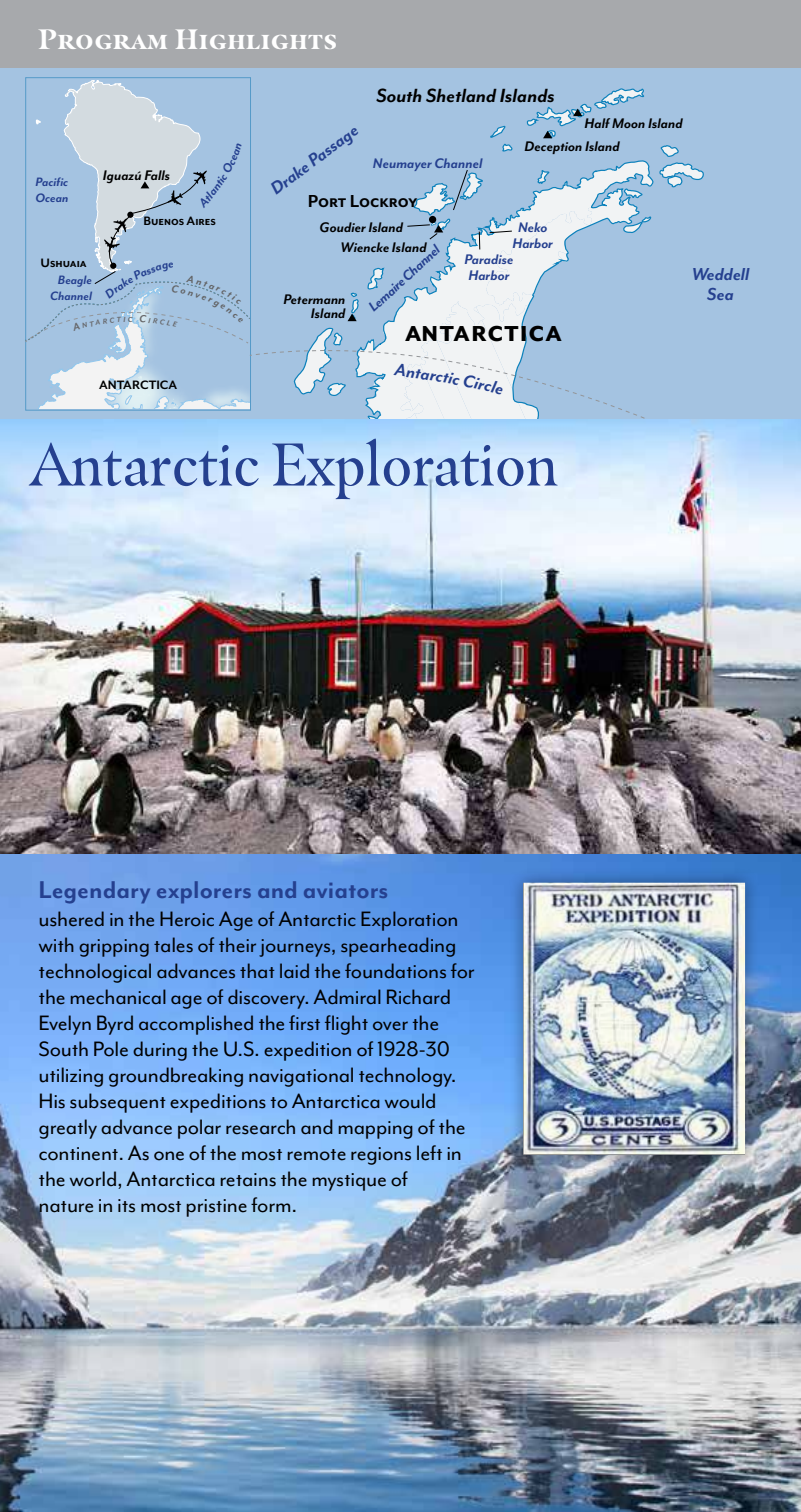
<style>
.page{position:relative;width:801px;height:1512px;background:#fff}
.page>*{position:absolute;margin:0;border:0;box-sizing:border-box;transform-origin:0 0}
.t1{font:60px "Masqualero";letter-spacing:-.01em;color:#25408f}
.t2{font:700 28px "Mr Eaves Mod OT";color:#25408f}
.t3{font:700 28px "Masqualero";letter-spacing:.025em;color:#fff}
.t4{font:800 25px "Mr Eaves Mod OT";letter-spacing:.06em;color:#000}
.t5{font:24px/26px "Mr Eaves Mod OT";letter-spacing:-.01em;color:#000}
.t6{font:italic 700 22px "Mr Eaves Mod OT";color:#000}
.t7{font:italic 700 20px/20px "Mr Eaves Mod OT";color:#25408f;text-align:center}
.t8{font:700 20px "Mr Eaves Mod OT";color:#000}
.t9{font:italic 700 16px/14px "Mr Eaves Mod OT";color:#000;text-align:right}
.t10{font:italic 700 16px "Mr Eaves Mod OT";color:#25408f}
.t11{font:700 14px "Mr Eaves Mod OT";color:#000}
.t12{font:italic 700 14px/16px "Mr Eaves Mod OT";color:#25408f}
.t13{font:italic 700 8.4px "Mr Eaves Mod OT";color:#67686b}
</style>
<div class="page">
<img style="left:0;top:854px;width:801px;height:658px">
<div style="left:509px;top:868px;width:251px;height:301px;background:#000;opacity:.39"></div>
<img style="left:524px;top:883px;width:221px;height:271px">
<div style="left:0;top:62px;width:801px;height:358px;background:#a4c3e1"></div>
<div style="left:0;top:0;width:801px;height:67px;background:#a7a9ac"></div>
<img style="left:0;top:419px;width:801px;height:435px">
<svg style="left:25px;top:80px;width:744px;height:401px"></svg>
<p class="t3" style="left:38px;top:22px;width:300px">Program Highlights</p>
<p class="t12" style="left:35px;top:173px;width:35px">Pacific<br>Ocean</p>
<p class="t9" style="left:103px;top:168px;width:69px">Iguazú Falls</p>
<p class="t11" style="left:143px;top:213px;width:74px">Buenos Aires</p>
<p class="t11" style="left:41px;top:255px;width:48px">Ushuaia</p>
<p class="t12" style="left:50px;top:272px;width:44px;text-align:center">Beagle<br>Channel</p>
<p class="t13" style="left:128px;top:315px;width:6px">c</p>
<p class="t6" style="left:376px;top:83px;width:180px">South Shetland Islands</p>
<p class="t7" style="left:266px;top:183px;width:106px;rotate:-37deg">Drake Passage</p>
<p class="t10" style="left:373px;top:154px;width:111px">Neumayer Channel</p>
<p class="t8" style="left:308px;top:190px;width:111px">Port Lockroy</p>
<p class="t9" style="left:585px;top:116px;width:100px">Half Moon Island</p>
<p class="t9" style="left:525px;top:140px;width:97px">Deception Island</p>
<p class="t9" style="left:320px;top:220px;width:85px">Goudier Island</p>
<p class="t9" style="left:341px;top:240px;width:88px">Wiencke Island</p>
<p class="t10" style="left:365px;top:302px;width:93px;rotate:-42deg">Lemaire Channel</p>
<p class="t9" style="left:283px;top:293px;width:64px">Petermann<br>Island</p>
<p class="t10" style="left:518px;top:219px;width:31px">Neko</p>
<p class="t10" style="left:513px;top:235px;width:42px">Harbor</p>
<p class="t10" style="left:464px;top:251px;width:51px">Paradise</p>
<p class="t10" style="left:468px;top:267px;width:43px">Harbor</p>
<p class="t4" style="left:405px;top:319px;width:158px">ANTARCTICA</p>
<p class="t7" style="left:692px;top:264px;width:59px">Weddell<br>Sea</p>
<p class="t11" style="left:99px;top:377px;width:80px">ANTARCTICA</p>
<h1 class="t1" style="left:30px;top:429px;width:530px">Antarctic Exploration</h1>
<p class="t2" style="left:39px;top:873px;width:351px">Legendary explorers and aviators</p>
<p class="t5" style="left:39px;top:906px;width:438px">ushered in the Heroic Age of Antarctic Exploration with gripping tales of their journeys, spearheading technological advances that laid the foundations for the mechanical age of discovery. Admiral Richard Evelyn Byrd accomplished the first flight over the South Pole during the U.S. expedition of 1928‑30 utilizing groundbreaking navigational technology.<br>His subsequent expeditions to Antarctica would greatly advance polar research and mapping of the continent. As one of the most remote regions left in the world, Antarctica retains the mystique of<br>nature in its most pristine form.</p>
</div>
